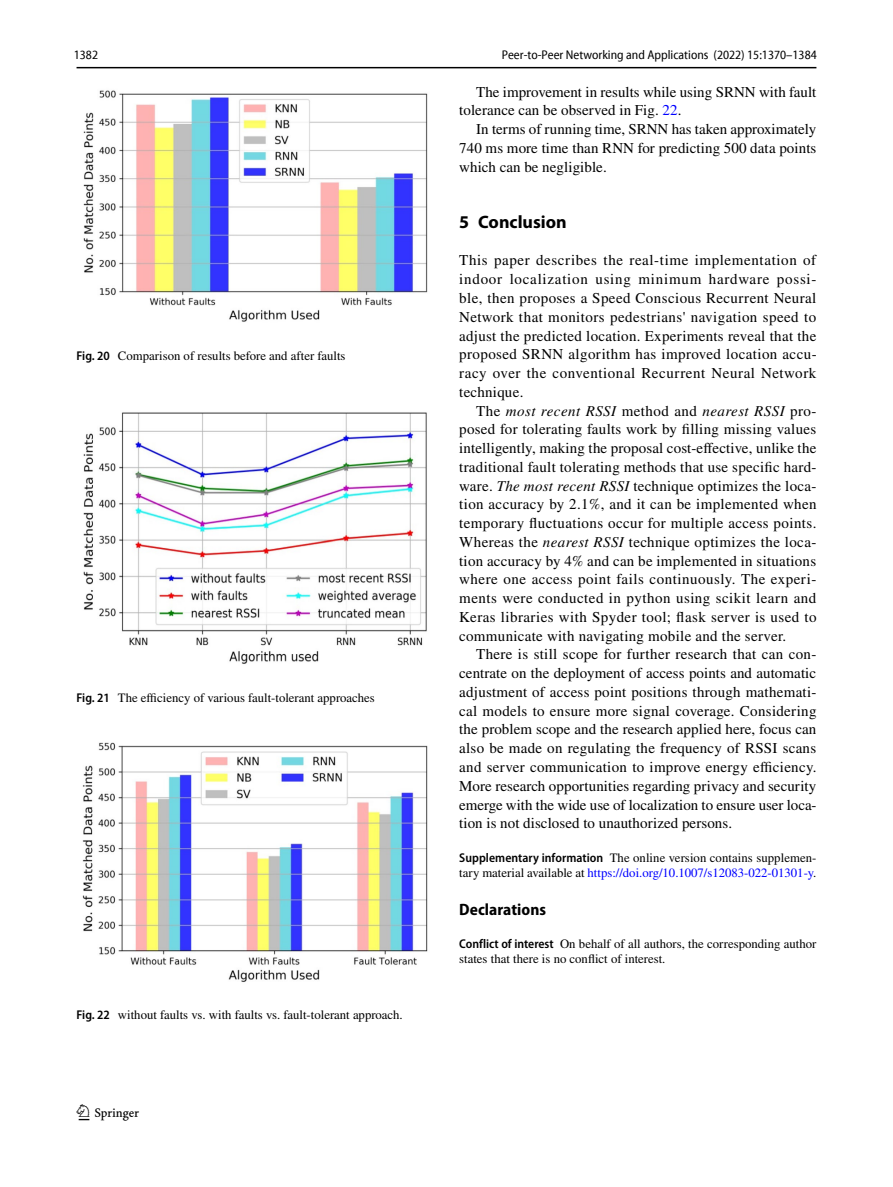
<style>
.page{position:relative;width:893px;height:1187px;background:#fff}
.page>*{position:absolute;margin:0;border:0;box-sizing:border-box;transform-origin:0 0}
.t1{font:22.5px "Springnew Regular 2";color:#000}
.t2{font:700 18px "Myriad Pro";color:#000}
.t3{font:700 semi-condensed 16.5px "Myriad Pro";letter-spacing:.005em;color:#000}
.t4{font:15px/18.8px "STIX";letter-spacing:.005em;color:#000;text-align:justify}
.t5{font:12.75px/15px "STIX";color:#000}
.t6{font:semi-condensed 12.75px "Myriad Pro Unic";color:#000}
.s1{font-family:"Myriad Pro";font-weight:600;font-stretch:semi-condensed}
.s2{color:#00f}
.s3{font-style:italic}
</style>
<div class="page">
<hr style="left:77px;top:67px;width:739px;height:1px;background:#000">
<img style="left:83px;top:90px;width:345px;height:232px">
<img style="left:83px;top:412px;width:344px;height:252px">
<img style="left:82px;top:742px;width:346px;height:240px">
<p class="t6" style="left:74px;top:50px;width:26px">1382</p>
<p class="t6" style="left:502px;top:50px;width:316px">Peer-to-Peer Networking and Applications (2022) 15:1370–1384</p>
<p class="t5" style="left:77px;top:349px;width:270px"><span class="s1">Fig. 20</span> Comparison of results before and after faults</p>
<p class="t5" style="left:77px;top:690px;width:300px"><span class="s1">Fig. 21</span> The efficiency of various fault-tolerant approaches</p>
<p class="t5" style="left:77px;top:1008px;width:328px"><span class="s1">Fig. 22</span> without faults vs. with faults vs. fault-tolerant approach.</p>
<h1 class="t1" style="left:79px;top:1104px;width:62px">1 3</h1>
<p class="t4" style="left:459px;top:83px;width:359px;text-indent:17px">The improvement in results while using SRNN with fault tolerance can be observed in Fig. <span class="s2">22</span>.</p>
<p class="t4" style="left:459px;top:121px;width:359px;text-indent:17px">In terms of running time, SRNN has taken approximately 740 ms more time than RNN for predicting 500 data points which can be negligible.</p>
<p class="t2" style="left:459px;top:210px;width:109px">5 Conclusion</p>
<p class="t4" style="left:459px;top:252px;width:359px">This paper describes the real-time implementation of indoor localization using minimum hardware possi&shy;ble, then proposes a Speed Conscious Recurrent Neural Network that monitors pedestrians' navigation speed to adjust the predicted location. Experiments reveal that the proposed SRNN algorithm has improved location accu&shy;racy over the conventional Recurrent Neural Network technique.</p>
<p class="t4" style="left:459px;top:402px;width:359px;text-indent:17px">The <span class="s3">most recent RSSI</span> method and <span class="s3">nearest RSSI</span> pro&shy;posed for tolerating faults work by filling missing values intelligently, making the proposal cost-effective, unlike the traditional fault tolerating methods that use specific hard&shy;ware. <span class="s3">The most recent RSSI</span> technique optimizes the loca&shy;tion accuracy by 2.1%, and it can be implemented when temporary fluctuations occur for multiple access points.<br>Whereas the <span class="s3">nearest RSSI</span> technique optimizes the loca&shy;tion accuracy by 4% and can be implemented in situations where one access point fails continuously. The experi&shy;ments were conducted in python using scikit learn and Keras libraries with Spyder tool; flask server is used to communicate with navigating mobile and the server.</p>
<p class="t4" style="left:459px;top:646px;width:359px;text-indent:17px">There is still scope for further research that can con&shy;centrate on the deployment of access points and automatic adjustment of access point positions through mathemati&shy;cal models to ensure more signal coverage. Considering the problem scope and the research applied here, focus can also be made on regulating the frequency of RSSI scans and server communication to improve energy efficiency.<br>More research opportunities regarding privacy and security emerge with the wide use of localization to ensure user loca&shy;tion is not disclosed to unauthorized persons.</p>
<p class="t5" style="left:459px;top:851px;width:359px"><span class="s1">Supplementary information</span> The online version contains supplemen&shy;tary material available at <span class="s2">https://doi.org/10.1007/s12083-022-01301-y</span>.</p>
<p class="t3" style="left:459px;top:899px;width:88px">Declarations</p>
<p class="t5" style="left:459px;top:937px;width:359px"><span class="s1">Conflict of interest</span> On behalf of all authors, the corresponding author states that there is no conflict of interest.</p>
</div>
